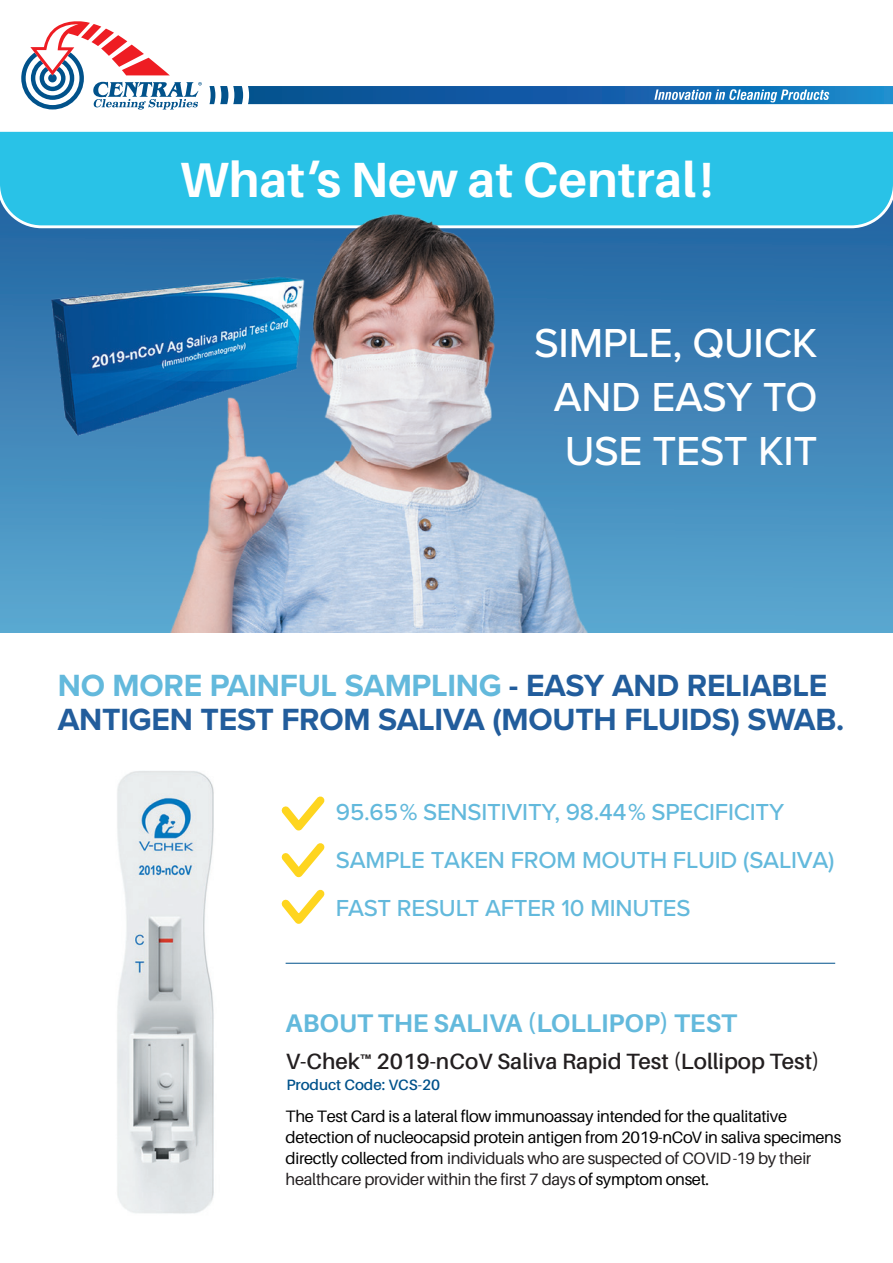
<style>
.page{position:relative;width:893px;height:1263px;background:#fff}
.page>*{position:absolute;margin:0;border:0;box-sizing:border-box;transform-origin:0 0}
.t1{font:700 49.5px "Aileron";color:#fff}
.t2{font:500 42px/54px "Proxima Nova";letter-spacing:-.01em;color:#fff;text-align:justify}
.t3{font:700 31.8px/34px "Proxima Nova";letter-spacing:-.01em;color:#225d9c}
.t4{font:700 25.5px "Aileron";color:#63b9dc}
.t5{font:500 24px/48px "Proxima Nova";letter-spacing:-.01em;color:#63b9dc}
.t6{font:600 22.05px "Aileron";color:#231f20}
.t7{font:16.5px/21px "Aileron";letter-spacing:-.02em;color:#000}
.t8{font:600 15px "Aileron";color:#01528b}
.s1{color:#63b9dc}
.s2{color:#231f20}
</style>
<div class="page">
<svg style="left:0;top:228px;width:893px;height:404px;background:#4087ba"></svg>
<div style="left:0;top:132px;width:893px;height:96px;background:#29c2e7"></div>
<img style="left:25px;top:210px;width:565px;height:422px">
<img style="left:117px;top:771px;width:97px;height:443px">
<svg style="left:281px;top:796px;width:44px;height:128px"></svg>
<hr style="left:286px;top:963px;width:549px;height:1px;background:#01528b">
<svg style="left:21px;top:21px;width:181px;height:89px"></svg>
<svg style="left:209px;top:86px;width:684px;height:18px;background:#2570b0"></svg>
<h1 class="t1" style="left:180px;top:152px;width:535px">What’s New at Central!</h1>
<h2 class="t2" style="left:554px;top:315px;width:265px;text-indent:-20px">SIMPLE, QUICK AND EASY TO USE TEST KIT</h2>
<h3 class="t3" style="left:58px;top:668px;width:788px"><span class="s1">NO MORE PAINFUL SAMPLING</span> - EASY AND RELIABLE<br>ANTIGEN TEST FROM SALIVA (MOUTH FLUIDS) SWAB.</h3>
<h3 class="t5" style="left:336px;top:787px;width:500px">95.65% SENSITIVITY, 98.44% SPECIFICITY<br>SAMPLE TAKEN FROM MOUTH FLUID (SALIVA)<br>FAST RESULT AFTER 10 MINUTES</h3>
<h3 class="t4" style="left:286px;top:1009px;width:453px">ABOUT THE SALIVA (LOLLIPOP) TEST</h3>
<h3 class="t6" style="left:286px;top:1049px;width:535px">V-Chek™ 2019-nCoV Saliva Rapid Test (Lollipop Test)</h3>
<p class="t8" style="left:286px;top:1076px;width:155px">Product Code: VCS-20</p>
<p class="t7" style="left:286px;top:1106px;width:557px">The Test Card is a lateral flow immunoassay intended for the qualitative detection of nucleocapsid protein antigen from 2019-nCoV in saliva specimens directly collected from <span class="s2">individuals who are suspected of COVID-19 by their healthcare provider within the first 7 days</span> of symptom onset.</p>
</div>
